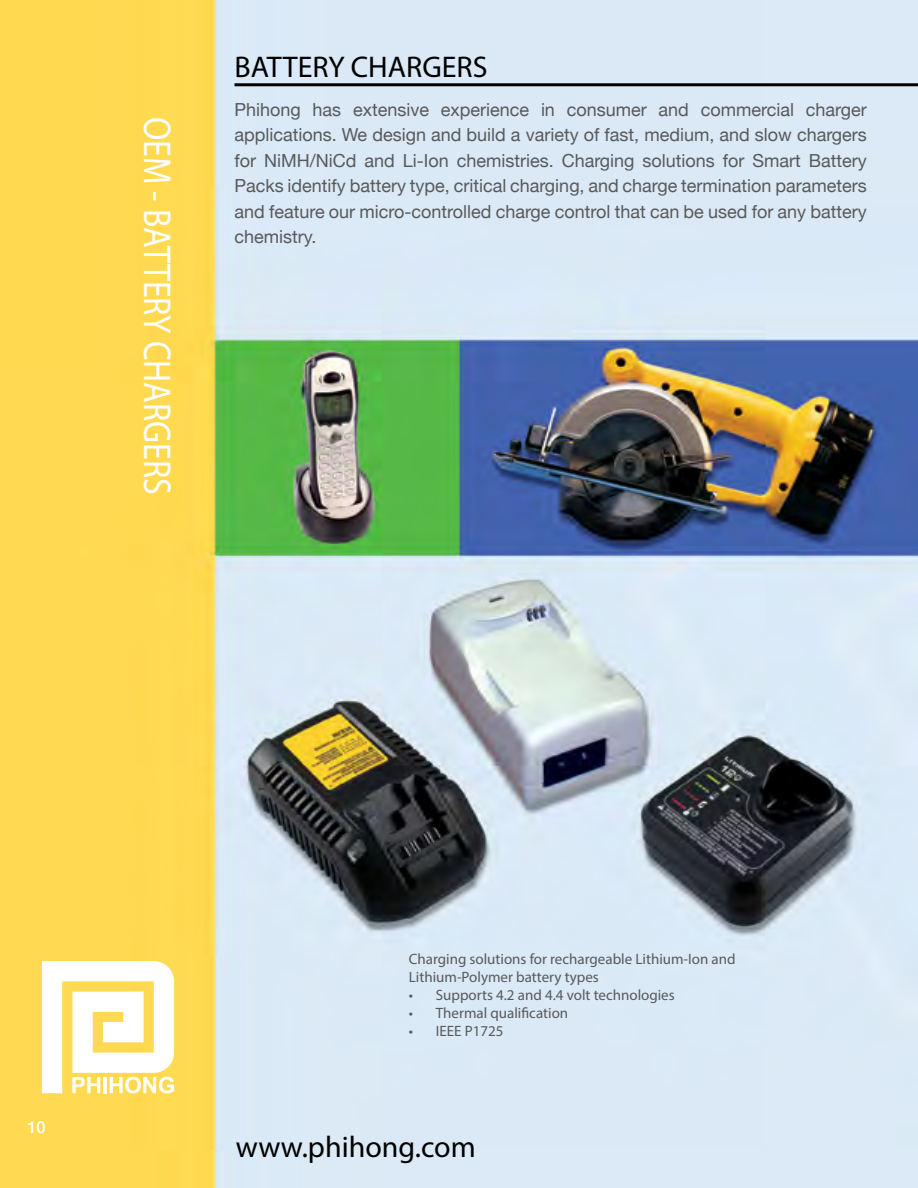
<style>
.page{position:relative;width:918px;height:1188px;background:#fff}
.page>*{position:absolute;margin:0;border:0;box-sizing:border-box;transform-origin:0 0}
.t1{font:39px "Myriad Pro";color:#fff;scale:.87 1}
.t2{font:30px "Myriad Pro";color:#000}
.t3{font:18px/25.5px "Helvetica Neue";color:#58595b;text-align:justify}
.t4{font:500 16.5px "Helvetica Neue";color:#fff}
.t5{font:15px/18px "Myriad Pro";color:#58595b}
</style>
<div class="page">
<img style="left:0;top:0;width:918px;height:1188px">
<svg style="left:42px;top:961px;width:132px;height:132px"></svg>
<hr style="left:234px;top:83px;width:684px;height:3px;background:#000">
<p class="t1" style="left:181px;top:117px;width:436px;rotate:90deg">OEM - BATTERY CHARGERS</p>
<p class="t2" style="left:234px;top:48px;width:255px">BATTERY CHARGERS</p>
<p class="t3" style="left:234px;top:98px;width:634px">Phihong has extensive experience in consumer and commercial charger applications. We design and build a variety of fast, medium, and slow chargers for NiMH/NiCd and Li-Ion chemistries. Charging solutions for Smart Battery Packs identify battery type, critical charging, and charge termination parameters and feature our micro-controlled charge control that can be used for any battery chemistry.</p>
<p class="t4" style="left:27px;top:1114px;width:20px">10</p>
<p class="t5" style="left:409px;top:950px;width:328px">Charging solutions for rechargeable Lithium-Ion and<br>Lithium-Polymer battery types</p>
<p class="t5" style="left:409px;top:986px;width:267px">• Supports 4.2 and 4.4 volt technologies</p>
<p class="t5" style="left:409px;top:1004px;width:161px">• Thermal qualification</p>
<p class="t5" style="left:409px;top:1022px;width:96px">• IEEE P1725</p>
<p class="t2" style="left:236px;top:1128px;width:241px">www.phihong.com</p>
</div>
